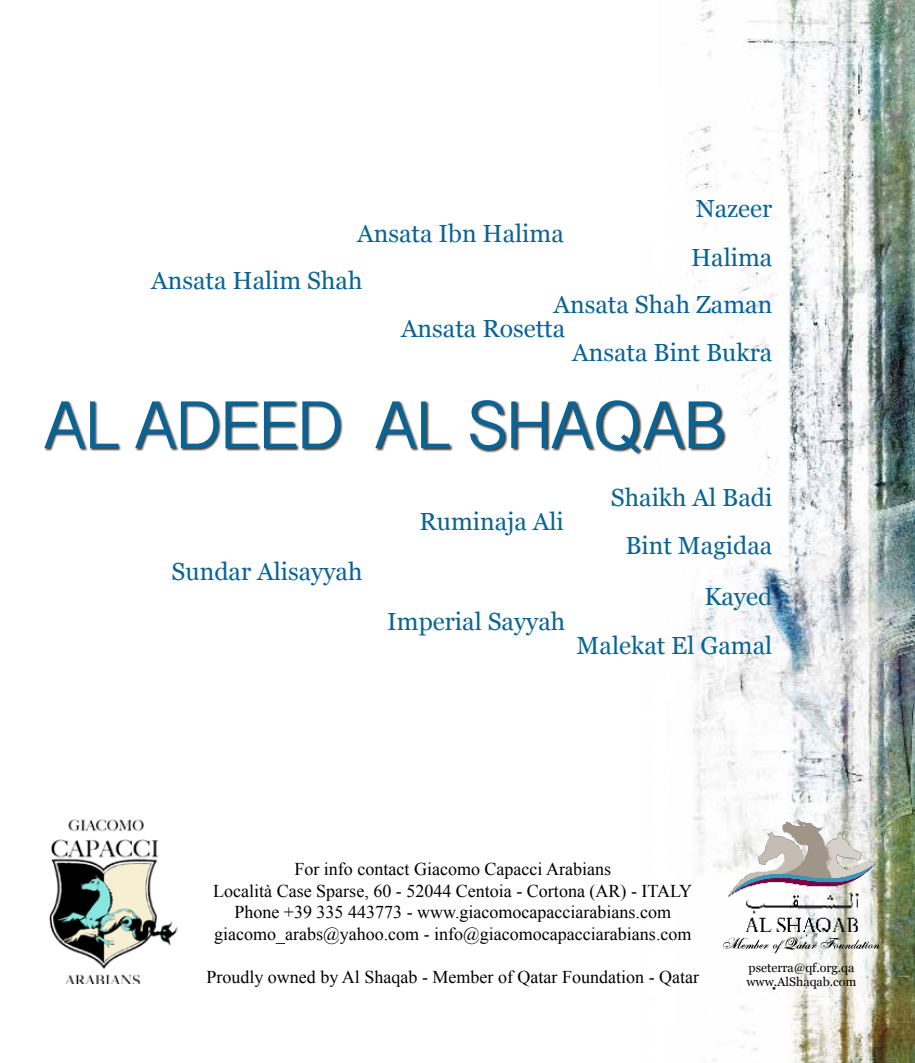
<style>
.page{position:relative;width:915px;height:1063px;background:#fff}
.page>*{position:absolute;margin:0;border:0;box-sizing:border-box;transform-origin:0 0}
.t1{font:67.5px "Tamil Sangam MN";color:#096495}
.t2{font:24.75px/48px "Georgia";color:#096495;text-align:right}
.t3{font:18px/21.6px "Times New Roman";color:#000;text-align:center}
.t4{font:12.45px/14.9px "Georgia";color:#000}
</style>
<div class="page">
<img style="left:684px;top:0;width:230px;height:1063px">
<img style="left:49px;top:819px;width:129px;height:164px">
<div style="left:44px;top:400px;width:682px;height:56px;background:#000;opacity:.75"></div>
<img style="left:727px;top:820px;width:148px;height:111px">
<svg style="left:723px;top:937px;width:156px;height:16px"></svg>
<h2 class="t2" style="left:553px;top:184px;width:220px">Nazeer<br>Halima<br>Ansata Shah Zaman<br>Ansata Bint Bukra</h2>
<h2 class="t2" style="left:357px;top:208px;width:208px">Ansata Ibn Halima</h2>
<h2 class="t2" style="left:151px;top:256px;width:213px">Ansata Halim Shah</h2>
<h2 class="t2" style="left:401px;top:303px;width:166px">Ansata Rosetta</h2>
<h1 class="t1" style="left:44px;top:394px;width:682px">AL ADEED AL SHAQAB</h1>
<h2 class="t2" style="left:171px;top:546px;width:192px">Sundar Alisayyah</h2>
<h2 class="t2" style="left:419px;top:496px;width:146px">Ruminaja Ali</h2>
<h2 class="t2" style="left:387px;top:596px;width:179px">Imperial Sayyah</h2>
<h2 class="t2" style="left:610px;top:472px;width:163px;line-height:48.8px;text-align:center">Shaikh Al Badi<br>Bint Magidaa</h2>
<h2 class="t2" style="left:576px;top:572px;width:197px;line-height:48.8px">Kayed<br>Malekat El Gamal</h2>
<p class="t3" style="left:213px;top:858px;width:480px">For info contact Giacomo Capacci Arabians<br>Località Case Sparse, 60 - 52044 Centoia - Cortona (AR) - ITALY Phone +39 335 443773 - www.giacomocapacciarabians.com giacomo_arabs@yahoo.com - info@giacomocapacciarabians.com</p>
<p class="t3" style="left:206px;top:966px;width:494px">Proudly owned by Al Shaqab - Member of Qatar Foundation - Qatar</p>
<p class="t4" style="left:746px;top:959px;width:111px">pseterra@qf.org.qa www.AlShaqab.com</p>
</div>
